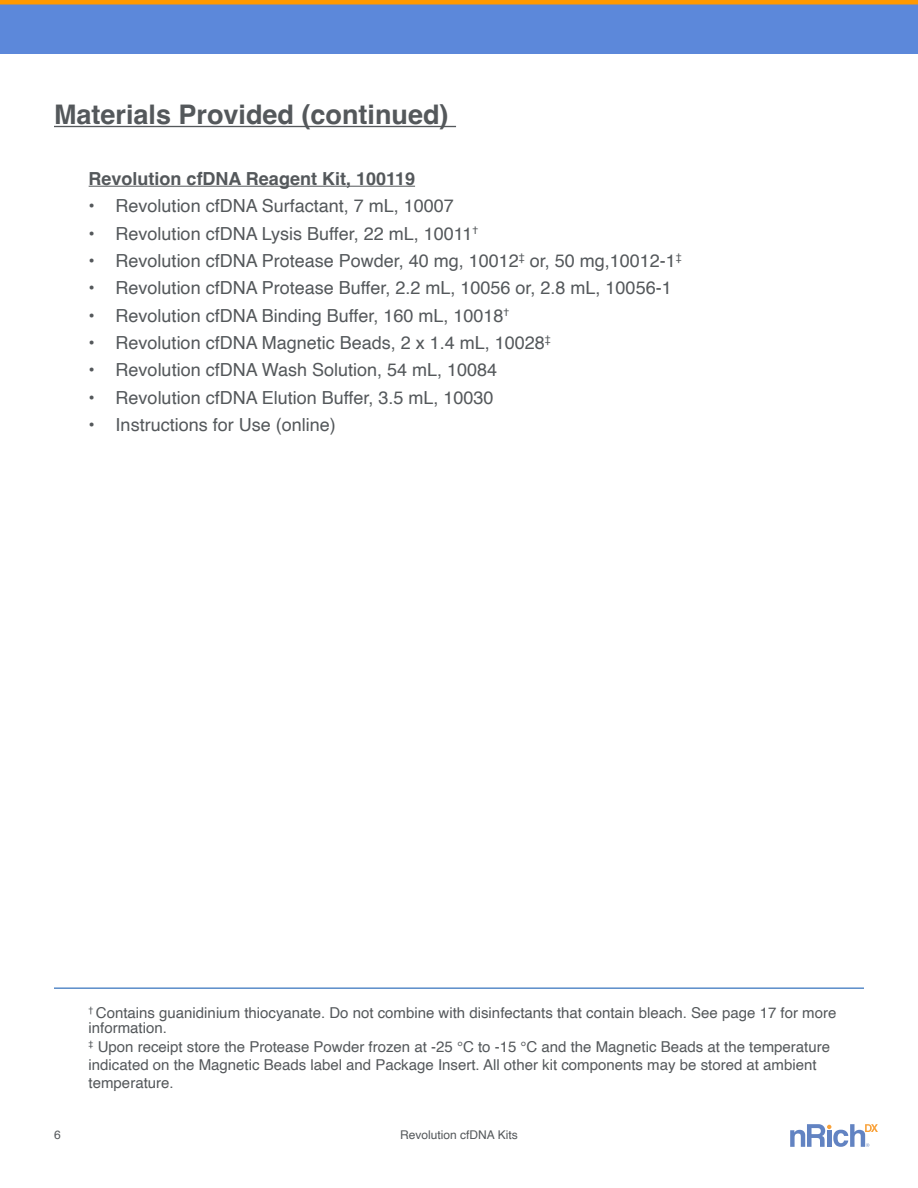
<style>
.page{position:relative;width:918px;height:1188px;background:#fff}
.page>*{position:absolute;margin:0;border:0;box-sizing:border-box;transform-origin:0 0}
.t1{font:700 27px "Helvetica";color:#54585b}
.t2{font:18px "Helvetica";color:#54585b}
.t3{font:700 18px "Helvetica";color:#54585b}
.t4{font:15px/18px "Helvetica";color:#54585b}
.t5{font:12px "Helvetica";color:#54585b}
</style>
<div class="page">
<div style="left:0;top:0;width:918px;height:54px;background:#5c88da"></div>
<hr style="left:0;top:0;width:918px;height:4px;background:#f90">
<svg style="left:790px;top:1124px;width:88px;height:23px"></svg>
<hr style="left:54px;top:126px;width:402px;height:1px;background:#54585b">
<hr style="left:89px;top:186px;width:326px;height:1px;background:#54585b">
<hr style="left:54px;top:987px;width:810px;height:2px;background:#5a8cc9">
<h1 class="t1" style="left:54px;top:98px;width:396px">Materials Provided (continued)</h1>
<p class="t3" style="left:89px;top:168px;width:328px">Revolution cfDNA Reagent Kit, 100119</p>
<p class="t2" style="left:89px;top:192px;width:367px">• Revolution cfDNA Surfactant, 7 mL, 10007</p>
<p class="t2" style="left:89px;top:219px;width:391px">• Revolution cfDNA Lysis Buffer, 22 mL, 10011<sup>†</sup></p>
<p class="t2" style="left:89px;top:247px;width:595px">• Revolution cfDNA Protease Powder, 40 mg, 10012<sup>‡</sup> or, 50 mg,10012-1<sup>‡</sup></p>
<p class="t2" style="left:89px;top:274px;width:585px">• Revolution cfDNA Protease Buffer, 2.2 mL, 10056 or, 2.8 mL, 10056-1</p>
<p class="t2" style="left:89px;top:302px;width:422px">• Revolution cfDNA Binding Buffer, 160 mL, 10018<sup>†</sup></p>
<p class="t2" style="left:89px;top:329px;width:464px">• Revolution cfDNA Magnetic Beads, 2 x 1.4 mL, 10028<sup>‡</sup></p>
<p class="t2" style="left:89px;top:356px;width:410px">• Revolution cfDNA Wash Solution, 54 mL, 10084</p>
<p class="t2" style="left:89px;top:384px;width:406px">• Revolution cfDNA Elution Buffer, 3.5 mL, 10030</p>
<p class="t2" style="left:89px;top:411px;width:249px">• Instructions for Use (online)</p>
<p class="t4" style="left:89px;top:1006px;width:749px;line-height:15.3px"><sup>†</sup> Contains guanidinium thiocyanate. Do not combine with disinfectants that contain bleach. See page 17 for more information.</p>
<p class="t4" style="left:89px;top:1038px;width:743px"><sup>‡</sup> Upon receipt store the Protease Powder frozen at -25 °C to -15 °C and the Magnetic Beads at the temperature indicated on the Magnetic Beads label and Package Insert. All other kit components may be stored at ambient temperature.</p>
<p class="t5" style="left:54px;top:1126px;width:8px">6</p>
<p class="t5" style="left:400px;top:1126px;width:119px">Revolution cfDNA Kits</p>
</div>
